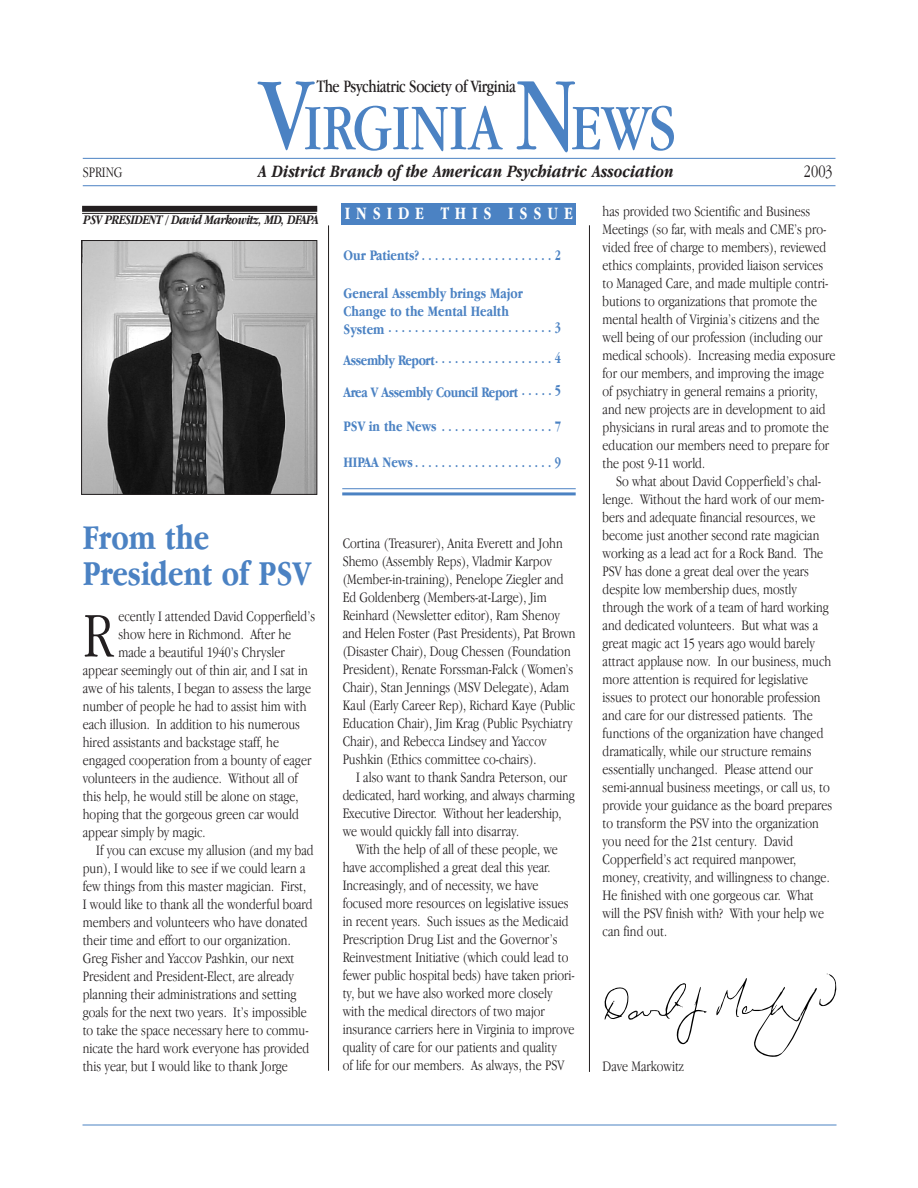
<style>
.page{position:relative;width:918px;height:1188px;background:#fff}
.page>*{position:absolute;margin:0;border:0;box-sizing:border-box;transform-origin:0 0}
.t1{font:67.5px "Apple Garamond";color:#4b82c3}
.t2{font:300 66px "Apple Garamond";color:#231f20}
.t3{font:700 36px/36px "Apple Garamond";color:#4b82c3}
.t4{font:italic 700 18px "Apple Garamond";letter-spacing:.01em;color:#231f20}
.t5{font:18px "Apple Garamond";letter-spacing:-.02em;color:#231f20}
.t6{font:700 18px "Apple Garamond";letter-spacing:.325em;color:#fff}
.t7{font:300 18px "Apple Garamond";color:#231f20}
.t8{font:300 15px/18px "Apple Garamond";color:#231f20}
.t9{font:700 15px/18px "Apple Garamond";color:#4b82c3}
.t10{font:700 15px/31.5px "Apple Garamond";letter-spacing:-.025em;color:#4b82c3}
.t11{font:italic 700 13.5px "Apple Garamond";letter-spacing:-.025em;color:#231f20}
.s1{font-size:108px}
</style>
<div class="page">
<svg style="left:716px;top:974px;width:121px;height:83px"></svg>
<svg style="left:604px;top:983px;width:103px;height:61px"></svg>
<hr style="left:589px;top:225px;width:1px;height:847px;background:#231f20">
<hr style="left:83px;top:158px;width:753px;height:1px;background:#4b82c3">
<hr style="left:83px;top:185px;width:753px;height:1px;background:#4b82c3">
<hr style="left:83px;top:1125px;width:754px;height:1px;background:#4b82c3">
<div style="left:342px;top:203px;width:234px;height:22px;background:#4b82c3"></div>
<hr style="left:328px;top:225px;width:1px;height:846px;background:#231f20">
<hr style="left:342px;top:492px;width:234px;height:3px;background:#4b82c3">
<hr style="left:342px;top:488px;width:234px;height:1px;background:#4b82c3">
<img style="left:83px;top:242px;width:232px;height:251px">
<div style="left:81px;top:240px;width:236px;height:255px;border:1px solid #231f20"></div>
<hr style="left:82px;top:213px;width:234px;height:1px;background:#231f20">
<div style="left:82px;top:206px;width:235px;height:6px;background:#231f20"></div>
<p class="t5" style="left:317px;top:80px;width:201px">The Psychiatric Society of Virginia</p>
<h1 class="t1" style="left:261px;top:102px;width:418px"><span class="s1">V</span>IRGINIA <span class="s1">N</span>EWS</h1>
<p class="t8" style="left:83px;top:164px;width:41px">SPRING</p>
<p class="t4" style="left:258px;top:164px;width:417px">A District Branch of the American Psychiatric Association</p>
<p class="t7" style="left:804px;top:164px;width:30px">2003</p>
<p class="t11" style="left:84px;top:215px;width:237px">PSV PRESIDENT / David Markowitz, MD, DFAPA</p>
<h3 class="t3" style="left:83px;top:522px;width:229px">From the<br>President of PSV</h3>
<h2 class="t2" style="left:83px;top:610px;width:32px">R</h2>
<p class="t8" style="left:118px;top:608px;width:198px">ecently I attended David Copperfield’s</p>
<p class="t8" style="left:118px;top:626px;width:174px">show here in Richmond. After he</p>
<p class="t8" style="left:118px;top:644px;width:168px">made a beautiful 1940’s Chrysler</p>
<p class="t8" style="left:83px;top:662px;width:227px">appear seemingly out of thin air, and I sat in</p>
<p class="t8" style="left:83px;top:680px;width:230px">awe of his talents, I began to assess the large</p>
<p class="t8" style="left:83px;top:698px;width:225px">number of people he had to assist him with</p>
<p class="t8" style="left:83px;top:716px;width:219px">each illusion. In addition to his numerous</p>
<p class="t8" style="left:83px;top:734px;width:198px">hired assistants and backstage staff, he</p>
<p class="t8" style="left:83px;top:752px;width:230px">engaged cooperation from a bounty of eager</p>
<p class="t8" style="left:83px;top:770px;width:217px">volunteers in the audience. Without all of</p>
<p class="t8" style="left:83px;top:788px;width:217px">this help, he would still be alone on stage,</p>
<p class="t8" style="left:83px;top:806px;width:218px">hoping that the gorgeous green car would</p>
<p class="t8" style="left:83px;top:824px;width:124px">appear simply by magic.</p>
<p class="t8" style="left:96px;top:842px;width:219px">If you can excuse my allusion (and my bad</p>
<p class="t8" style="left:83px;top:860px;width:224px">pun), I would like to see if we could learn a</p>
<p class="t8" style="left:83px;top:878px;width:225px">few things from this master magician. First,</p>
<p class="t8" style="left:83px;top:896px;width:231px">I would like to thank all the wonderful board</p>
<p class="t8" style="left:83px;top:914px;width:226px">members and volunteers who have donated</p>
<p class="t8" style="left:83px;top:932px;width:209px">their time and effort to our organization.</p>
<p class="t8" style="left:83px;top:950px;width:213px">Greg Fisher and Yaccov Pashkin, our next</p>
<p class="t8" style="left:83px;top:968px;width:213px">President and President-Elect, are already</p>
<p class="t8" style="left:83px;top:986px;width:215px">planning their administrations and setting</p>
<p class="t8" style="left:83px;top:1004px;width:226px">goals for the next two years. It’s impossible</p>
<p class="t8" style="left:83px;top:1022px;width:227px">to take the space necessary here to commu-</p>
<p class="t8" style="left:83px;top:1040px;width:228px">nicate the hard work everyone has provided</p>
<p class="t8" style="left:83px;top:1058px;width:207px">this year, but I would like to thank Jorge</p>
<p class="t6" style="left:345px;top:207px;width:229px">INSIDE THIS ISSUE</p>
<p class="t9" style="left:344px;top:247px;width:219px">Our Patients? . . . . . . . . . . . . . . . . . . . . 2</p>
<p class="t9" style="left:344px;top:285px;width:181px">General Assembly brings Major<br>Change to the Mental Health</p>
<p class="t10" style="left:344px;top:312px;width:219px">System . . . . . . . . . . . . . . . . . . . . . . . . . 3<br>Assembly Report. . . . . . . . . . . . . . . . . . 4</p>
<p class="t10" style="left:344px;top:377px;width:219px">Area V Assembly Council Report . . . . . 5</p>
<p class="t9" style="left:344px;top:418px;width:219px">PSV in the News . . . . . . . . . . . . . . . . . 7</p>
<p class="t9" style="left:344px;top:454px;width:219px">HIPAA News. . . . . . . . . . . . . . . . . . . . . 9</p>
<p class="t8" style="left:343px;top:536px;width:234px">Cortina (Treasurer), Anita Everett and John Shemo (Assembly Reps), Vladmir Karpov (Member-in-training), Penelope Ziegler and Ed Goldenberg (Members-at-Large), Jim Reinhard (Newsletter editor), Ram Shenoy and Helen Foster (Past Presidents), Pat Brown (Disaster Chair), Doug Chessen (Foundation President), Renate Forssman-Falck (Women’s Chair), Stan Jennings (MSV Delegate), Adam Kaul (Early Career Rep), Richard Kaye (Public Education Chair), Jim Krag (Public Psychiatry Chair), and Rebecca Lindsey and Yaccov Pushkin (Ethics committee co-chairs).</p>
<p class="t8" style="left:343px;top:770px;width:234px;text-indent:13px">I also want to thank Sandra Peterson, our dedicated, hard working, and always charming Executive Director. Without her leadership, we would quickly fall into disarray.</p>
<p class="t8" style="left:343px;top:842px;width:234px;text-indent:13px">With the help of all of these people, we have accomplished a great deal this year.<br>Increasingly, and of necessity, we have focused more resources on legislative issues in recent years. Such issues as the Medicaid Prescription Drug List and the Governor’s Reinvestment Initiative (which could lead to fewer public hospital beds) have taken priori&shy;ty, but we have also worked more closely with the medical directors of two major insurance carriers here in Virginia to improve quality of care for our patients and quality<br>of life for our members. As always, the PSV</p>
<p class="t8" style="left:603px;top:203px;width:234px">has provided two Scientific and Business Meetings (so far, with meals and CME’s pro&shy;vided free of charge to members), reviewed ethics complaints, provided liaison services to Managed Care, and made multiple contri&shy;butions to organizations that promote the mental health of Virginia’s citizens and the well being of our profession (including our medical schools). Increasing media exposure for our members, and improving the image of psychiatry in general remains a priority, and new projects are in development to aid physicians in rural areas and to promote the education our members need to prepare for the post 9-11 world.</p>
<p class="t8" style="left:603px;top:473px;width:231px;text-indent:14px">So what about David Copperfield’s chal&shy;lenge. Without the hard work of our mem&shy;bers and adequate financial resources, we become just another second rate magician working as a lead act for a Rock Band. The PSV has done a great deal over the years despite low membership dues, mostly through the work of a team of hard working and dedicated volunteers. But what was a great magic act 15 years ago would barely attract applause now. In our business, much more attention is required for legislative issues to protect our honorable profession and care for our distressed patients. The functions of the organization have changed dramatically, while our structure remains essentially unchanged. Please attend our semi-annual business meetings, or call us, to provide your guidance as the board prepares to transform the PSV into the organization you need for the 21st century. David Copperfield’s act required manpower, money, creativity, and willingness to change.<br>He finished with one gorgeous car. What will the PSV finish with? With your help we can find out.</p>
<p class="t8" style="left:603px;top:1058px;width:83px">Dave Markowitz</p>
</div>
